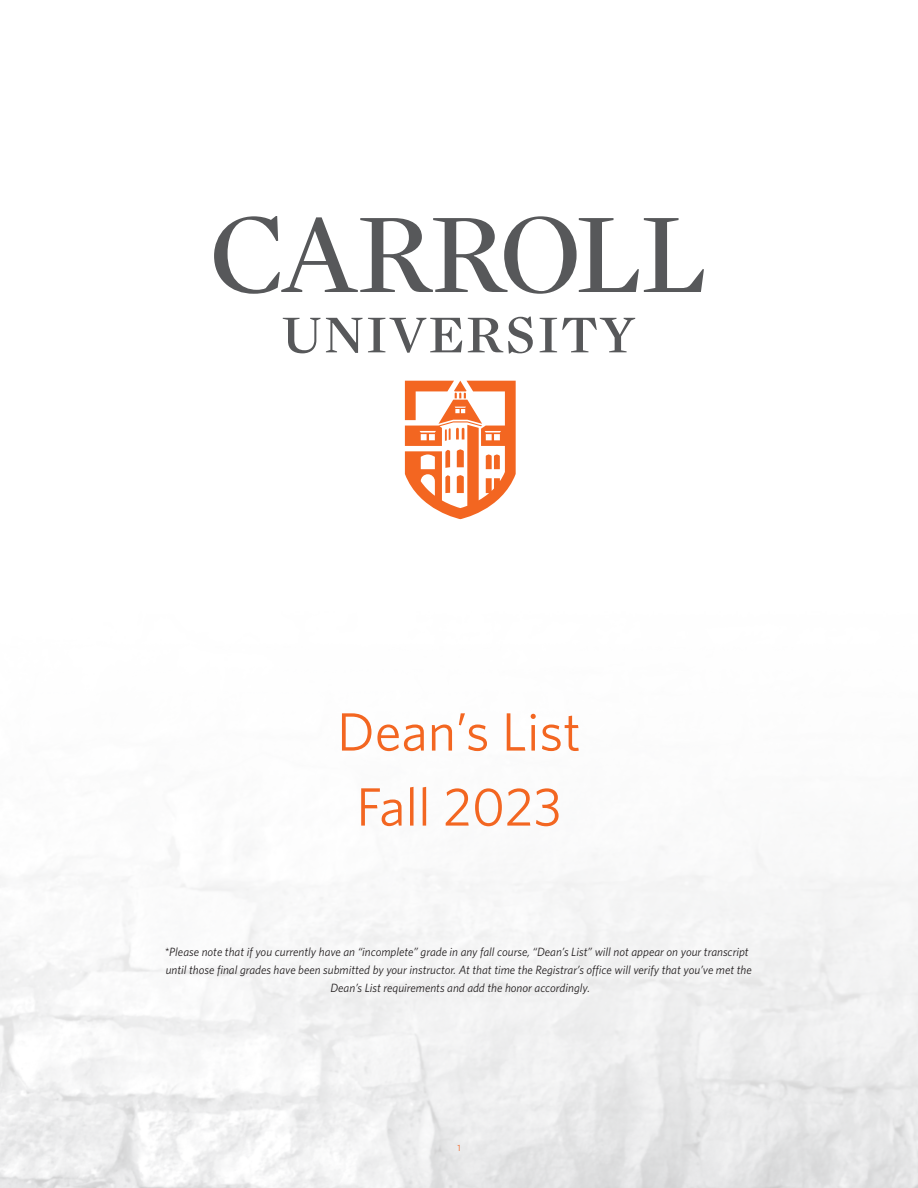
<style>
.page{position:relative;width:918px;height:1188px;background:#fff}
.page>*{position:absolute;margin:0;border:0;box-sizing:border-box;transform-origin:0 0}
.t1{font:54px/75px "Whitney";color:#f36621;text-align:center}
.t2{font:italic 12px/18px "Whitney";color:#231f20;text-align:center}
.t3{font:9px "Whitney";color:#f36621}
</style>
<div class="page">
<svg style="left:214px;top:216px;width:490px;height:78px"></svg>
<svg style="left:283px;top:317px;width:352px;height:37px"></svg>
<img style="left:0;top:380px;width:918px;height:808px">
<p class="t1" style="left:337px;top:693px;width:246px">Dean’s List<br>Fall 2023</p>
<p class="t2" style="left:164px;top:943px;width:589px">*Please note that if you currently have an “incomplete” grade in any fall course, “Dean’s List” will not appear on your transcript until those final grades have been submitted by your instructor. At that time the Registrar’s office will verify that you’ve met the<br>Dean’s List requirements and add the honor accordingly.</p>
<p class="t3" style="left:457px;top:1142px;width:5px">1</p>
</div>
